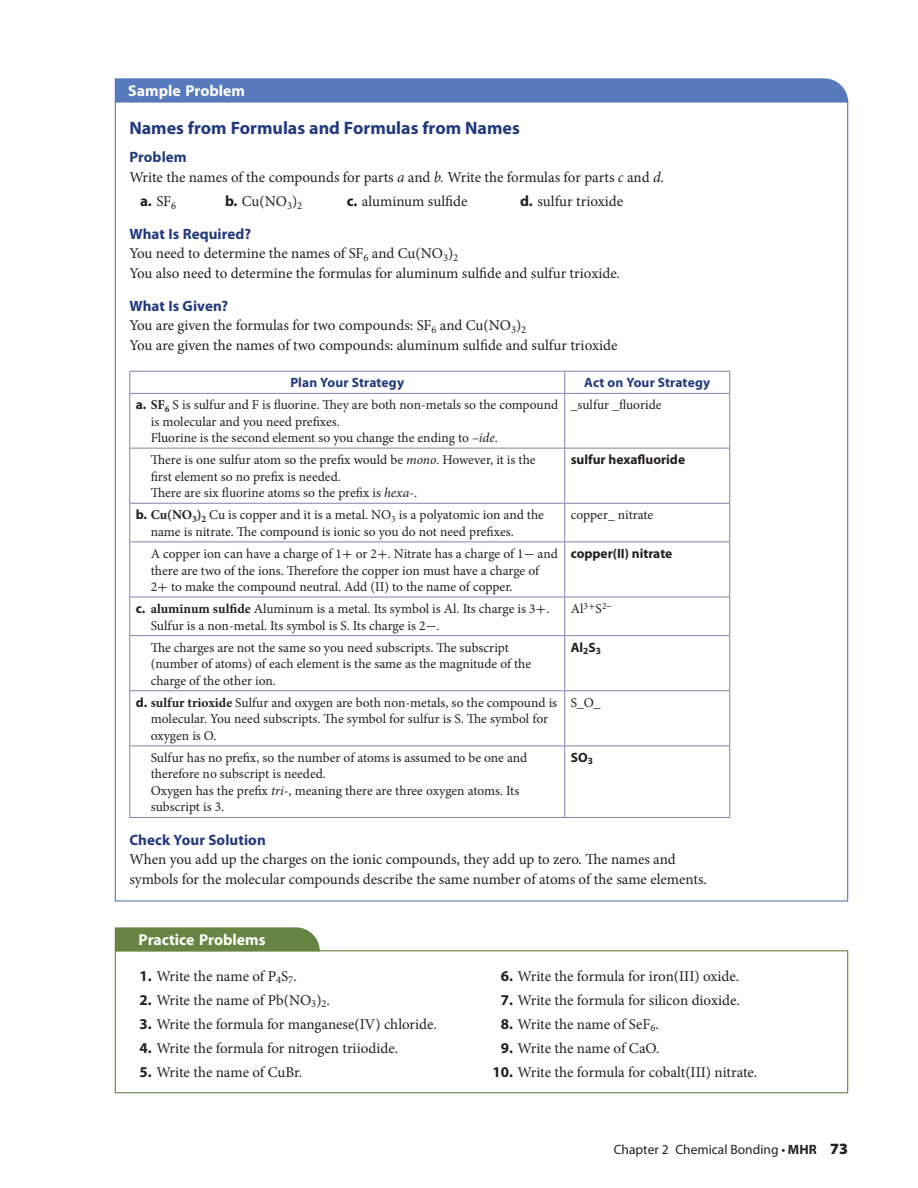
<style>
.page{position:relative;width:918px;height:1188px;background:#fff}
.page>*{position:absolute;margin:0;border:0;box-sizing:border-box;transform-origin:0 0}
.t1{font:700 18px "Myriad Pro";color:#23397e}
.t2{font:700 15.75px "Myriad";color:#fff}
.t3{font:700 15.75px "Myriad Pro";color:#fff}
.t4{font:15px/19.5px "Minion Pro";color:#231f20}
.t5{font:700 15px "Myriad Pro";letter-spacing:.005em;color:#23397e}
.t6{font:700 15px "Myriad Pro";color:#231f20}
.t7{font:13.5px/16.5px "Minion Pro";color:#231f20}
.t8{font:700 13.5px "Myriad Pro";color:#231f20}
.t9{font:700 13.5px "Myriad Pro";letter-spacing:.01em;color:#23397e}
.t10{font:13.5px "Myriad Pro";color:#231f20}
.s1{font-style:italic}
.s2{font-family:"Minion Pro";font-weight:400}
.s3{font-family:"Myriad Pro";font-weight:700}
.s4{font-weight:700}
.s5{font-family:"Uni Math"}
.s6{font-weight:900;font-size:15.75px}
</style>
<div class="page">
<div style="left:115px;top:950px;width:733px;height:143px;border:1px solid #678442"></div>
<div style="left:115px;top:927px;width:205px;height:24px;background:#678442"></div>
<svg style="left:130px;top:394px;width:599px;height:423px"></svg>
<hr style="left:129px;top:371px;width:436px;height:1px;background:#8182ae">
<svg style="left:129px;top:372px;width:1px;height:21px"></svg>
<hr style="left:565px;top:371px;width:165px;height:1px;background:#8182ae">
<svg style="left:564px;top:372px;width:1px;height:21px"></svg>
<svg style="left:729px;top:372px;width:1px;height:21px"></svg>
<hr style="left:129px;top:393px;width:436px;height:1px;background:#8182ae">
<hr style="left:129px;top:394px;width:1px;height:54px;background:#8182ae">
<hr style="left:565px;top:393px;width:165px;height:1px;background:#8182ae">
<hr style="left:564px;top:394px;width:1px;height:54px;background:#8182ae">
<hr style="left:729px;top:394px;width:1px;height:54px;background:#8182ae">
<hr style="left:129px;top:448px;width:436px;height:1px;background:#8182ae">
<hr style="left:129px;top:448px;width:1px;height:55px;background:#8182ae">
<hr style="left:565px;top:448px;width:165px;height:1px;background:#8182ae">
<hr style="left:564px;top:448px;width:1px;height:55px;background:#8182ae">
<hr style="left:729px;top:448px;width:1px;height:55px;background:#8182ae">
<hr style="left:129px;top:503px;width:436px;height:1px;background:#8182ae">
<hr style="left:129px;top:504px;width:1px;height:38px;background:#8182ae">
<hr style="left:565px;top:503px;width:165px;height:1px;background:#8182ae">
<hr style="left:564px;top:504px;width:1px;height:38px;background:#8182ae">
<hr style="left:729px;top:504px;width:1px;height:38px;background:#8182ae">
<hr style="left:129px;top:542px;width:436px;height:1px;background:#8182ae">
<hr style="left:129px;top:542px;width:1px;height:55px;background:#8182ae">
<hr style="left:565px;top:542px;width:165px;height:1px;background:#8182ae">
<hr style="left:564px;top:542px;width:1px;height:55px;background:#8182ae">
<hr style="left:729px;top:542px;width:1px;height:55px;background:#8182ae">
<hr style="left:129px;top:597px;width:436px;height:1px;background:#8182ae">
<hr style="left:129px;top:597px;width:1px;height:38px;background:#8182ae">
<hr style="left:565px;top:597px;width:165px;height:1px;background:#8182ae">
<hr style="left:564px;top:597px;width:1px;height:38px;background:#8182ae">
<hr style="left:729px;top:597px;width:1px;height:38px;background:#8182ae">
<hr style="left:129px;top:635px;width:436px;height:1px;background:#8182ae">
<hr style="left:129px;top:636px;width:1px;height:54px;background:#8182ae">
<hr style="left:565px;top:635px;width:165px;height:1px;background:#8182ae">
<hr style="left:564px;top:636px;width:1px;height:54px;background:#8182ae">
<hr style="left:729px;top:636px;width:1px;height:54px;background:#8182ae">
<hr style="left:129px;top:690px;width:436px;height:1px;background:#8182ae">
<hr style="left:129px;top:691px;width:1px;height:55px;background:#8182ae">
<hr style="left:565px;top:690px;width:165px;height:1px;background:#8182ae">
<hr style="left:564px;top:691px;width:1px;height:55px;background:#8182ae">
<hr style="left:729px;top:691px;width:1px;height:55px;background:#8182ae">
<hr style="left:129px;top:746px;width:436px;height:1px;background:#8182ae">
<hr style="left:129px;top:746px;width:1px;height:71px;background:#8182ae">
<hr style="left:565px;top:746px;width:165px;height:1px;background:#8182ae">
<hr style="left:564px;top:746px;width:1px;height:71px;background:#8182ae">
<hr style="left:729px;top:746px;width:1px;height:71px;background:#8182ae">
<hr style="left:129px;top:817px;width:601px;height:1px;background:#8182ae">
<div style="left:115px;top:78px;width:733px;height:24px;background:#587abc"></div>
<p class="t3" style="left:128px;top:85px;width:118px">Sample Problem</p>
<h1 class="t1" style="left:129px;top:121px;width:392px">Names from Formulas and Formulas from Names</h1>
<p class="t5" style="left:129px;top:152px;width:59px">Problem</p>
<p class="t4" style="left:129px;top:169px;width:536px">Write the names of the compounds for parts <span class="s1">a</span> and <span class="s1">b.</span> Write the formulas for parts <span class="s1">c</span> and <span class="s1">d</span>.</p>
<p class="t6" style="left:140px;top:195px;width:38px">a. <span class="s2">SF</span><sub>6</sub></p>
<p class="t4" style="left:225px;top:193px;width:79px"><span class="s3">b.</span> Cu(NO<sub>3</sub>)<sub>2</sub></p>
<p class="t4" style="left:347px;top:193px;width:122px"><span class="s3">c.</span> aluminum sulfide</p>
<p class="t4" style="left:520px;top:193px;width:105px"><span class="s3">d.</span> sulfur trioxide</p>
<p class="t5" style="left:129px;top:228px;width:123px">What Is Required?</p>
<p class="t4" style="left:129px;top:245px;width:492px">You need to determine the names of SF<sub>6</sub> and Cu(NO<sub>3</sub>)<sub>2<br></sub>You also need to determine the formulas for aluminum sulfide and sulfur trioxide.</p>
<p class="t5" style="left:129px;top:300px;width:100px">What Is Given?</p>
<p class="t4" style="left:129px;top:317px;width:490px">You are given the formulas for two compounds: SF<sub>6</sub> and Cu(NO<sub>3</sub>)<sub>2<br></sub>You are given the names of two compounds: aluminum sulfide and sulfur trioxide</p>
<p class="t9" style="left:290px;top:378px;width:115px">Plan Your Strategy</p>
<p class="t9" style="left:584px;top:378px;width:127px">Act on Your Strategy</p>
<p class="t7" style="left:151px;top:398px;width:409px;text-indent:-15px"><span class="s3">a.</span> <span class="s4">SF</span><sub>6</sub> S is sulfur and F is fluorine. They are both non-metals so the compound is molecular and you need prefixes.<br>Fluorine is the second element so you change the ending to –<span class="s1">ide</span>.</p>
<p class="t7" style="left:571px;top:397px;width:92px">_sulfur _fluoride</p>
<p class="t7" style="left:151px;top:453px;width:386px">There is one sulfur atom so the prefix would be <span class="s1">mono</span>. However, it is the first element so no prefix is needed.<br>There are six fluorine atoms so the prefix is <span class="s1">hexa</span>-.</p>
<p class="t8" style="left:571px;top:455px;width:116px">sulfur hexafluoride</p>
<p class="t7" style="left:151px;top:508px;width:395px;text-indent:-15px"><span class="s3">b.</span> <span class="s4">Cu(NO</span><sub>3</sub><span class="s4">)</span><sub>2</sub> Cu is copper and it is a metal. NO<sub>3</sub> is a polyatomic ion and the name is nitrate. The compound is ionic so you do not need prefixes.</p>
<p class="t7" style="left:571px;top:508px;width:84px">copper_ nitrate</p>
<p class="t7" style="left:151px;top:547px;width:409px">A copper ion can have a charge of 1<span class="s5">+</span> or 2<span class="s5">+</span>. Nitrate has a charge of 1<span class="s5">-</span> and there are two of the ions. Therefore the copper ion must have a charge of<br>2<span class="s5">+</span> to make the compound neutral. Add (II) to the name of copper.</p>
<p class="t8" style="left:571px;top:548px;width:103px">copper(II) nitrate</p>
<p class="t7" style="left:151px;top:602px;width:400px;text-indent:-15px"><span class="s3">c.</span> <span class="s4">aluminum sulfide</span> Aluminum is a metal. Its symbol is Al. Its charge is 3<span class="s5">+</span>.<br>Sulfur is a non-metal. Its symbol is S. Its charge is 2<span class="s5">-</span>.</p>
<p class="t7" style="left:571px;top:602px;width:42px">Al<sup>3</sup><sup>+</sup>S<sup>2</sup><sup>‒</sup></p>
<p class="t7" style="left:151px;top:640px;width:382px">The charges are not the same so you need subscripts. The subscript (number of atoms) of each element is the same as the magnitude of the charge of the other ion.</p>
<p class="t8" style="left:571px;top:642px;width:32px">Al<sub>2</sub>S<sub>3</sub></p>
<p class="t7" style="left:151px;top:695px;width:408px;text-indent:-15px"><span class="s3">d.</span> <span class="s4">sulfur trioxide</span> Sulfur and oxygen are both non-metals, so the compound is molecular. You need subscripts. The symbol for sulfur is S. The symbol for oxygen is O.</p>
<p class="t7" style="left:571px;top:695px;width:31px">S_O_</p>
<p class="t7" style="left:151px;top:751px;width:378px">Sulfur has no prefix, so the number of atoms is assumed to be one and therefore no subscript is needed.<br>Oxygen has the prefix <span class="s1">tri</span>-, meaning there are three oxygen atoms. Its subscript is 3.</p>
<p class="t8" style="left:571px;top:752px;width:24px">SO<sub>3</sub></p>
<p class="t5" style="left:129px;top:834px;width:138px">Check Your Solution</p>
<p class="t4" style="left:129px;top:851px;width:579px">When you add up the charges on the ionic compounds, they add up to zero. The names and symbols for the molecular compounds describe the same number of atoms of the same elements.</p>
<p class="t2" style="left:139px;top:934px;width:129px">Practice Problems</p>
<p class="t4" style="left:140px;top:967px;width:159px"><span class="s3">1.</span> Write the name of P<sub>4</sub>S<sub>7</sub>.</p>
<p class="t4" style="left:140px;top:991px;width:192px"><span class="s3">2.</span> Write the name of Pb(NO<sub>3</sub>)<sub>2</sub>.</p>
<p class="t4" style="left:140px;top:1015px;width:299px"><span class="s3">3.</span> Write the formula for manganese(IV) chloride.</p>
<p class="t4" style="left:140px;top:1039px;width:260px"><span class="s3">4.</span> Write the formula for nitrogen triiodide.</p>
<p class="t4" style="left:140px;top:1063px;width:164px"><span class="s3">5.</span> Write the name of CuBr.</p>
<p class="t4" style="left:501px;top:967px;width:240px"><span class="s3">6.</span> Write the formula for iron(III) oxide.</p>
<p class="t4" style="left:501px;top:991px;width:241px"><span class="s3">7.</span> Write the formula for silicon dioxide.</p>
<p class="t4" style="left:501px;top:1015px;width:160px"><span class="s3">8.</span> Write the name of SeF<sub>6</sub>.</p>
<p class="t4" style="left:501px;top:1039px;width:160px"><span class="s3">9.</span> Write the name of CaO.</p>
<p class="t4" style="left:492px;top:1063px;width:266px"><span class="s3">10.</span> Write the formula for cobalt(III) nitrate.</p>
<p class="t10" style="left:614px;top:1144px;width:236px">Chapter 2 Chemical Bonding • <span class="s4">MHR</span> <span class="s6">73</span></p>
</div>
